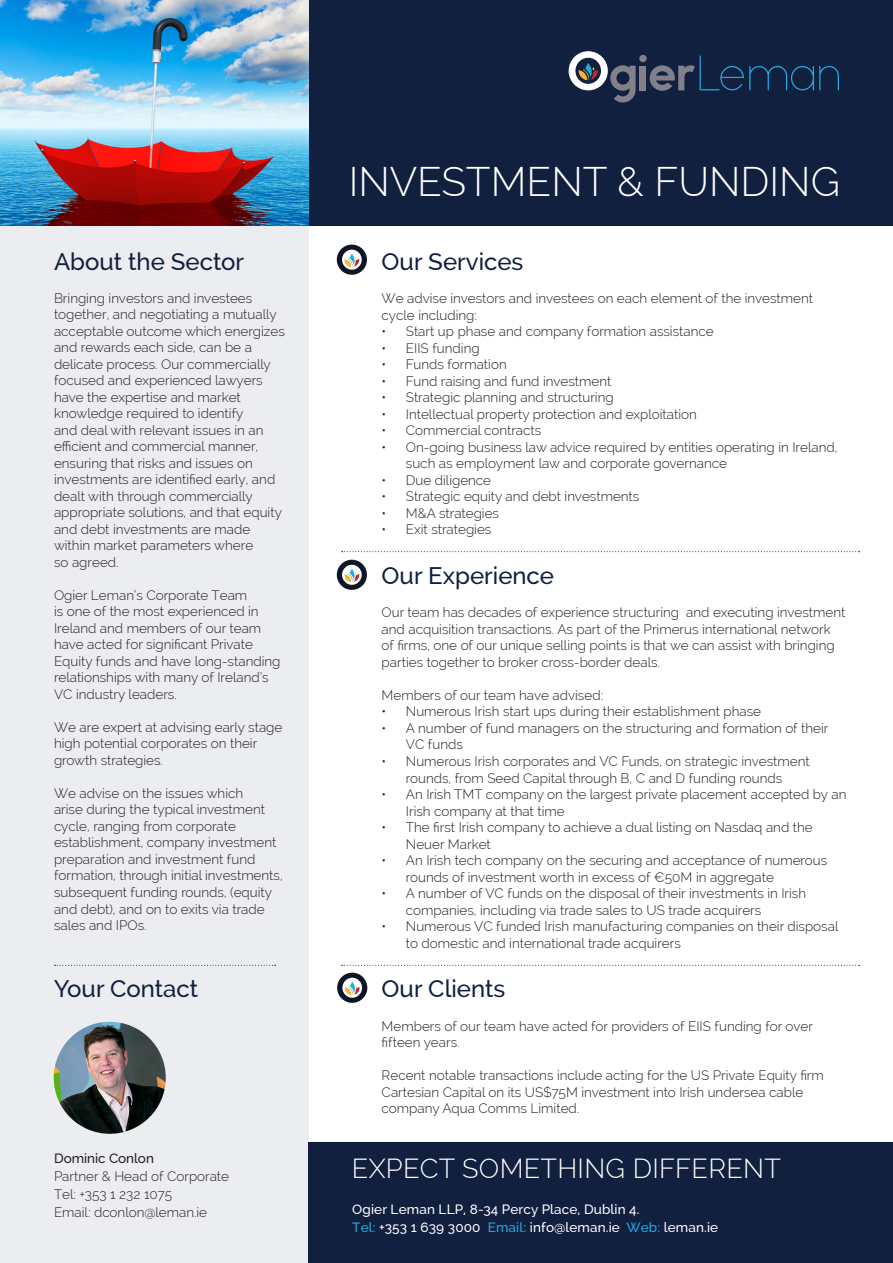
<style>
.page{position:relative;width:893px;height:1263px;background:#fff}
.page>*{position:absolute;margin:0;border:0;box-sizing:border-box;transform-origin:0 0}
.t1{font:300 40.5px "Raleway";color:#fff}
.t2{font:300 27px "Raleway";letter-spacing:.01em;color:#fff}
.t3{font:500 24px "Raleway";color:#11203f}
.t4{font:300 13.5px/16.5px "Raleway";color:#231f20}
.t5{font:500 13.5px "Raleway";letter-spacing:.01em;color:#fff}
.t6{font:500 13.5px "Raleway";color:#231f20}
.s1{color:#24aae1}
</style>
<div class="page">
<div style="left:308px;top:0;width:585px;height:225px;background:#11203f"></div>
<div style="left:0;top:225px;width:308px;height:1038px;background:#ecedf0"></div>
<img style="left:0;top:0;width:308px;height:225px">
<div style="left:308px;top:1143px;width:585px;height:120px;background:#11203f"></div>
<svg style="left:342px;top:551px;width:517px;height:1px"></svg>
<svg style="left:342px;top:965px;width:517px;height:1px"></svg>
<svg style="left:54px;top:965px;width:222px;height:1px"></svg>
<img style="left:54px;top:1022px;width:112px;height:112px;border-radius:56px">
<div style="left:640px;top:66px;width:6px;height:24px;background:#82808a"></div>
<div style="left:639px;top:55px;width:8px;height:7px;background:#82808a;border-radius:50%"></div>
<svg style="left:569px;top:51px;width:67px;height:51px"></svg>
<svg style="left:650px;top:55px;width:189px;height:36px"></svg>
<svg style="left:337px;top:245px;width:30px;height:30px"></svg>
<svg style="left:337px;top:560px;width:30px;height:30px"></svg>
<svg style="left:337px;top:973px;width:30px;height:30px"></svg>
<p class="t3" style="left:54px;top:248px;width:192px">About the Sector</p>
<p class="t4" style="left:54px;top:290px;width:232px">Bringing investors and investees together, and negotiating a mutually acceptable outcome which energizes and rewards each side, can be a delicate process. Our commercially focused and experienced lawyers have the expertise and market knowledge required to identify<br>and deal with relevant issues in an efficient and commercial manner, ensuring that risks and issues on investments are identified early, and dealt with through commercially appropriate solutions, and that equity and debt investments are made within market parameters where<br>so agreed.</p>
<p class="t4" style="left:54px;top:587px;width:228px">Ogier Leman’s Corporate Team<br>is one of the most experienced in<br>Ireland and members of our team have acted for significant Private<br>Equity funds and have long-standing relationships with many of Ireland’s<br>VC industry leaders.</p>
<p class="t4" style="left:54px;top:719px;width:230px">We are expert at advising early stage high potential corporates on their growth strategies.</p>
<p class="t4" style="left:54px;top:785px;width:230px">We advise on the issues which<br>arise during the typical investment cycle, ranging from corporate establishment, company investment preparation and investment fund formation, through initial investments, subsequent funding rounds, (equity and debt), and on to exits via trade sales and IPOs.</p>
<p class="t3" style="left:54px;top:974px;width:146px">Your Contact</p>
<p class="t6" style="left:54px;top:1150px;width:101px">Dominic Conlon</p>
<p class="t4" style="left:54px;top:1168px;width:177px">Partner &amp; Head of Corporate</p>
<p class="t4" style="left:54px;top:1186px;width:120px">Tel: +353 1 232 1075</p>
<p class="t4" style="left:54px;top:1204px;width:155px">Email: dconlon@leman.ie</p>
<p class="t1" style="left:349px;top:158px;width:493px">INVESTMENT &amp; FUNDING</p>
<p class="t3" style="left:382px;top:248px;width:143px">Our Services</p>
<p class="t4" style="left:382px;top:290px;width:433px">We advise investors and investees on each element of the investment cycle including:</p>
<p class="t4" style="left:382px;top:323px;width:334px">• Start up phase and company formation assistance</p>
<p class="t4" style="left:382px;top:340px;width:100px">• EIIS funding</p>
<p class="t4" style="left:382px;top:356px;width:127px">• Funds formation</p>
<p class="t4" style="left:382px;top:373px;width:231px">• Fund raising and fund investment</p>
<p class="t4" style="left:382px;top:389px;width:234px">• Strategic planning and structuring</p>
<p class="t4" style="left:382px;top:406px;width:317px">• Intellectual property protection and exploitation</p>
<p class="t4" style="left:382px;top:422px;width:161px">• Commercial contracts</p>
<p class="t4" style="left:406px;top:439px;width:433px;text-indent:-24px">• On-going business law advice required by entities operating in Ireland, such as employment law and corporate governance</p>
<p class="t4" style="left:382px;top:472px;width:111px">• Due diligence</p>
<p class="t4" style="left:382px;top:488px;width:259px">• Strategic equity and debt investments</p>
<p class="t4" style="left:382px;top:505px;width:119px">• M&amp;A strategies</p>
<p class="t4" style="left:382px;top:521px;width:111px">• Exit strategies</p>
<p class="t3" style="left:382px;top:562px;width:174px">Our Experience</p>
<p class="t4" style="left:382px;top:604px;width:465px">Our team has decades of experience structuring and executing investment and acquisition transactions. As part of the Primerus international network of firms, one of our unique selling points is that we can assist with bringing parties together to broker cross-border deals.</p>
<p class="t4" style="left:382px;top:687px;width:223px">Members of our team have advised:</p>
<p class="t4" style="left:382px;top:703px;width:381px">• Numerous Irish start ups during their establishment phase</p>
<p class="t4" style="left:406px;top:720px;width:424px;text-indent:-24px">• A number of fund managers on the structuring and formation of their<br>VC funds</p>
<p class="t4" style="left:382px;top:753px;width:429px">• Numerous Irish corporates and VC Funds, on strategic investment</p>
<p class="t4" style="left:406px;top:769px;width:378px">rounds, from Seed Capital through B, C and D funding rounds</p>
<p class="t4" style="left:406px;top:786px;width:442px;text-indent:-24px">• An Irish TMT company on the largest private placement accepted by an<br>Irish company at that time</p>
<p class="t4" style="left:382px;top:819px;width:433px">• The first Irish company to achieve a dual listing on Nasdaq and the</p>
<p class="t4" style="left:406px;top:835px;width:86px">Neuer Market</p>
<p class="t4" style="left:406px;top:852px;width:423px;text-indent:-24px">• An Irish tech company on the securing and acceptance of numerous rounds of investment worth in excess of €50M in aggregate</p>
<p class="t4" style="left:406px;top:885px;width:402px;text-indent:-24px">• A number of VC funds on the disposal of their investments in Irish companies, including via trade sales to US trade acquirers</p>
<p class="t4" style="left:382px;top:918px;width:458px">• Numerous VC funded Irish manufacturing companies on their disposal</p>
<p class="t4" style="left:406px;top:934px;width:276px">to domestic and international trade acquirers</p>
<p class="t3" style="left:382px;top:975px;width:125px">Our Clients</p>
<p class="t4" style="left:382px;top:1017px;width:433px">Members of our team have acted for providers of EIIS funding for over fifteen years.</p>
<p class="t4" style="left:382px;top:1067px;width:444px">Recent notable transactions include acting for the US Private Equity firm<br>Cartesian Capital on its US$75M investment into Irish undersea cable company Aqua Comms Limited.</p>
<p class="t2" style="left:352px;top:1152px;width:431px">EXPECT SOMETHING DIFFERENT</p>
<p class="t5" style="left:352px;top:1202px;width:289px">Ogier Leman LLP, 8-34 Percy Place, Dublin 4.</p>
<p class="t5" style="left:352px;top:1220px;width:367px"><span class="s1">Tel:</span> +353 1 639 3000 <span class="s1">Email:</span> info@leman.ie <span class="s1">Web:</span> leman.ie</p>
</div>
